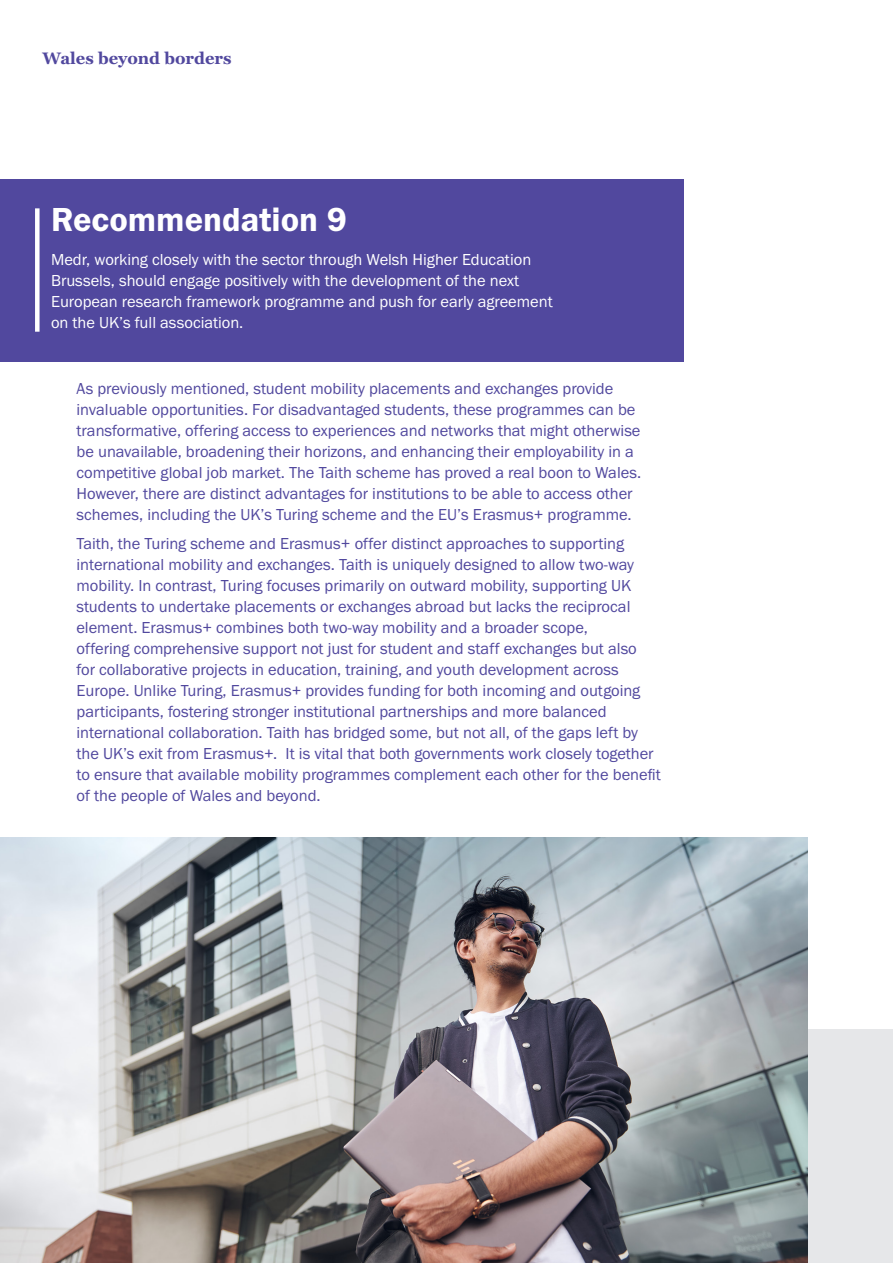
<style>
.page{position:relative;width:893px;height:1263px;background:#fff}
.page>*{position:absolute;margin:0;border:0;box-sizing:border-box;transform-origin:0 0}
.Recommendation_Text___Purple_copy_2{font:34.5px "Franklin Gothic URW Dem";color:#fff}
.Body_Text___Purple{font:16.5px/21px "Franklin Gothic URW Boo";color:#51489e}
.Recommendation_Text___Purple_copy{font:16.5px/21px "Franklin Gothic URW Boo";color:#fff}
.t1{font:700 16.5px "Georgia Pro";color:#51489e}
</style>
<div class="page">
<div style="left:0;top:179px;width:684px;height:182px;background:#51489e"></div>
<div style="left:35px;top:208px;width:5px;height:124px;background:#fff"></div>
<img style="left:0;top:838px;width:808px;height:425px">
<p class="t1" style="left:43px;top:48px;width:191px">Wales beyond borders</p>
<p class="Recommendation_Text___Purple_copy_2" style="left:51px;top:199px;width:297px">Recommendation 9</p>
<p class="Recommendation_Text___Purple_copy" style="left:51px;top:249px;width:503px">Medr, working closely with the sector through Welsh Higher Education Brussels, should engage positively with the development of the next European research framework programme and push for early agreement on the UK’s full association.</p>
<p class="Body_Text___Purple" style="left:77px;top:377px;width:566px">As previously mentioned, student mobility placements and exchanges provide invaluable opportunities. For disadvantaged students, these programmes can be transformative, offering access to experiences and networks that might otherwise be unavailable, broadening their horizons, and enhancing their employability in a competitive global job market. The Taith scheme has proved a real boon to Wales.<br>However, there are distinct advantages for institutions to be able to access other schemes, including the UK’s Turing scheme and the EU’s Erasmus+ programme.</p>
<p class="Body_Text___Purple" style="left:77px;top:533px;width:586px">Taith, the Turing scheme and Erasmus+ offer distinct approaches to supporting international mobility and exchanges. Taith is uniquely designed to allow two-way mobility. In contrast, Turing focuses primarily on outward mobility, supporting UK students to undertake placements or exchanges abroad but lacks the reciprocal element. Erasmus+ combines both two-way mobility and a broader scope,<br>offering comprehensive support not just for student and staff exchanges but also<br>for collaborative projects in education, training, and youth development across Europe. Unlike Turing, Erasmus+ provides funding for both incoming and outgoing participants, fostering stronger institutional partnerships and more balanced international collaboration. Taith has bridged some, but not all, of the gaps left by the UK’s exit from Erasmus+. It is vital that both governments work closely together to ensure that available mobility programmes complement each other for the benefit of the people of Wales and beyond.</p>
</div>
